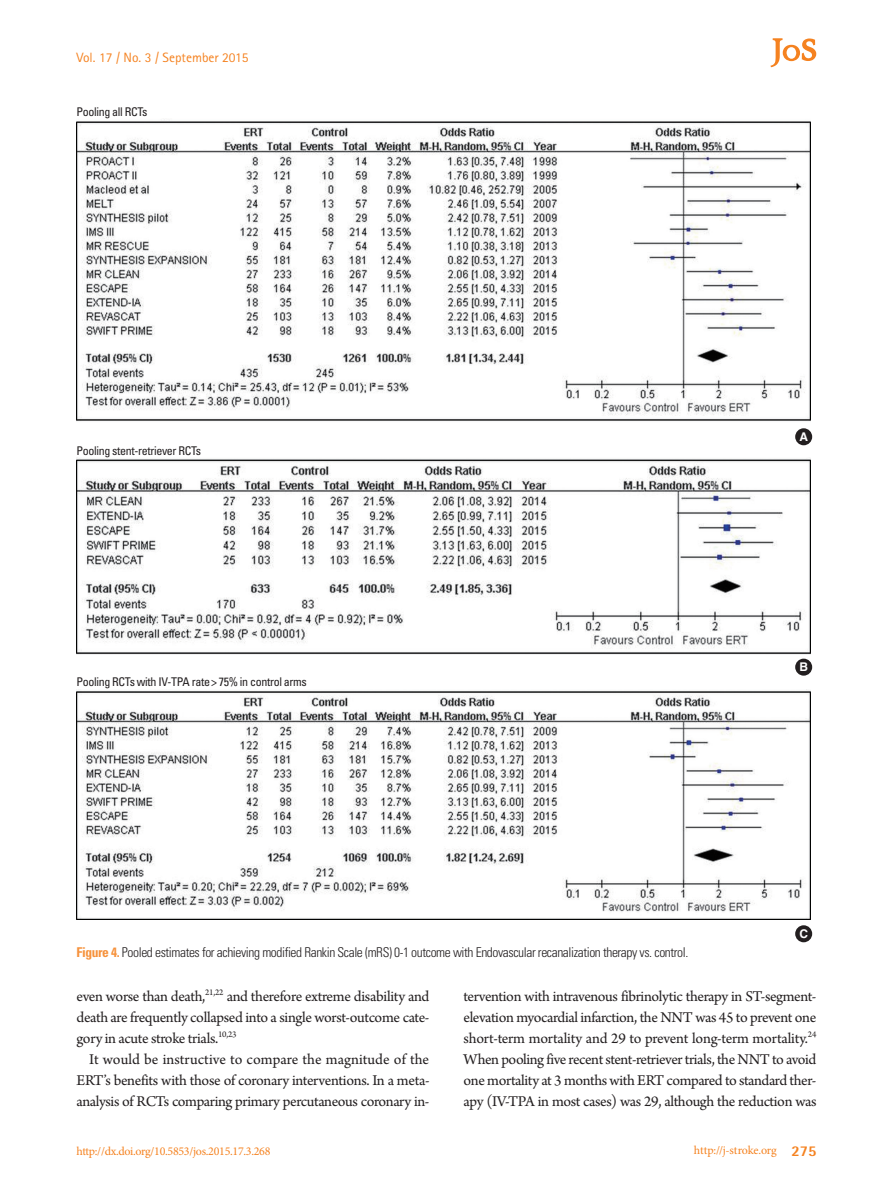
<style>
.page{position:relative;width:893px;height:1191px;background:#fff}
.page>*{position:absolute;margin:0;border:0;box-sizing:border-box;transform-origin:0 0}
.본문{font:15.75px/21px "Arno Pro";letter-spacing:-.025em;color:#231f20;text-align:justify}
.표제목_그림설명{font:300 condensed 13.5px "Univers LT Std";letter-spacing:-.03em;color:#231f20}
.t1{font:13.5px "Rotis Sans Serif Std";color:#f58220}
.그림지문_8pt{font:condensed 12px "Univers LT Std";letter-spacing:-.03em;color:#231f20}
.t2{font:12px "Minion Pro";letter-spacing:-.025em;color:#f58220}
.t3{font:700 12px "Helvetica LT Std";color:#fff}
.s1{font-weight:700;color:#f6923c}
.s2{font-family:"Rotis Semi Sans Std";font-weight:800;font-size:15px}
</style>
<div class="page">
<svg style="left:770px;top:38px;width:46px;height:29px"></svg>
<img style="left:77px;top:119px;width:733px;height:302px">
<div style="left:795px;top:428px;width:17px;height:17px;background:#231f20;border-radius:50%"></div>
<img style="left:77px;top:458px;width:733px;height:196px">
<div style="left:795px;top:658px;width:17px;height:17px;background:#231f20;border-radius:50%"></div>
<img style="left:77px;top:689px;width:733px;height:230px">
<div style="left:795px;top:925px;width:17px;height:17px;background:#231f20;border-radius:50%"></div>
<p class="t1" style="left:77px;top:50px;width:174px">Vol. 17 / No. 3 / September 2015</p>
<p class="그림지문_8pt" style="left:77px;top:104px;width:73px">Pooling all RCTs</p>
<p class="그림지문_8pt" style="left:77px;top:443px;width:126px">Pooling stent-retriever RCTs</p>
<p class="그림지문_8pt" style="left:77px;top:673px;width:232px">Pooling RCTs with IV-TPA rate&gt; 75% in control arms</p>
<p class="t3" style="left:799px;top:429px;width:10px">A</p>
<p class="t3" style="left:799px;top:659px;width:10px">B</p>
<p class="t3" style="left:799px;top:926px;width:10px">C</p>
<p class="표제목_그림설명" style="left:77px;top:944px;width:613px"><span class="s1">Figure 4.</span> Pooled estimates for achieving modified Rankin Scale (mRS) 0-1 outcome with Endovascular recanalization therapy vs. control.</p>
<p class="본문" style="left:77px;top:987px;width:354px">even worse than death,<sup>21,22</sup> and therefore extreme disability and death are frequently collapsed into a single worst-outcome cate&shy;gory in acute stroke trials.<sup>10,23</sup></p>
<p class="본문" style="left:77px;top:1050px;width:354px;text-indent:13px">It would be instructive to compare the magnitude of the ERT’s benefits with those of coronary interventions. In a meta&shy;analysis of RCTs comparing primary percutaneous coronary in-</p>
<p class="본문" style="left:463px;top:987px;width:354px">tervention with intravenous fibrinolytic therapy in ST-segment&shy;elevation myocardial infarction, the NNT was 45 to prevent one short-term mortality and 29 to prevent long-term mortality.<sup>24<br></sup>When pooling five recent stent-retriever trials, the NNT to avoid one mortality at 3 months with ERT compared to standard ther&shy;apy (IV-TPA in most cases) was 29, although the reduction was</p>
<p class="t2" style="left:77px;top:1143px;width:195px">http://dx.doi.org/10.5853/jos.2015.17.3.268</p>
<p class="t2" style="left:694px;top:1142px;width:124px">http://j-stroke.org <span class="s2">275</span></p>
</div>
